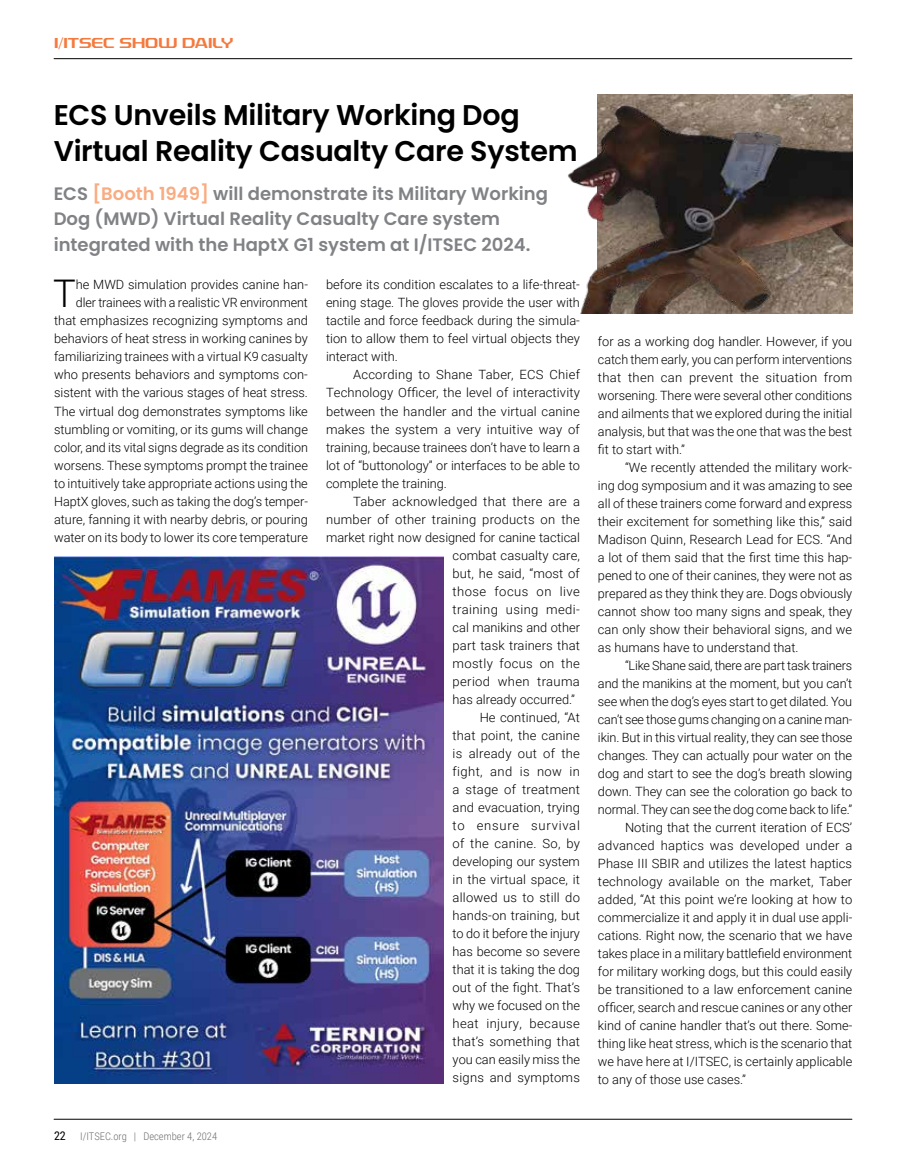
<style>
.page{position:relative;width:906px;height:1176px;background:#fff}
.page>*{position:absolute;margin:0;border:0;box-sizing:border-box;transform-origin:0 0}
.t1{font:300 38.1px "Roboto";color:#000}
.t2{font:600 28.5px/36px "Poppins";letter-spacing:-.01em;color:#000}
.t3{font:600 18px/25.5px "Poppins";color:#808285}
.t4{font:14.55px "Rexlia Rg";color:#f47a3e}
.t5{font:300 12.75px/18px "Roboto";color:#000;text-align:justify}
.t6{font:300 12.75px "Roboto";letter-spacing:.02em;color:#000}
.t7{font:300 12.75px "Roboto";letter-spacing:.03em;color:#000}
.t8{font:300 12.75px "Roboto";letter-spacing:.035em;color:#000}
.t9{font:300 12.75px "Roboto";letter-spacing:.025em;color:#000}
.t10{font:300 12.75px "Roboto";letter-spacing:.055em;color:#000}
.t11{font:12px "Roboto Condensed";color:#000}
.t12{font:300 10.5px "Roboto Condensed";color:#6d6e71}
.s1{color:#f9ab81}
</style>
<div class="page">
<hr style="left:54px;top:58px;width:797px;height:1px;background:#000">
<hr style="left:54px;top:1118px;width:797px;height:1px;background:#000">
<img style="left:54px;top:556px;width:389px;height:526px">
<img style="left:568px;top:94px;width:283px;height:219px">
<p class="t4" style="left:54px;top:34px;width:181px">I/ITSEC SHOW DAILY</p>
<h2 class="t2" style="left:54px;top:97px;width:525px">ECS Unveils Military Working Dog<br>Virtual Reality Casualty Care System</h2>
<h3 class="t3" style="left:54px;top:180px;width:495px">ECS <span class="s1">[Booth 1949]</span> will demonstrate its Military Working<br>Dog (MWD) Virtual Reality Casualty Care system integrated with the HaptX G1 system at I/ITSEC 2024.</h3>
<p class="t5" style="left:54px;top:275px;width:255px;text-align:right">he MWD simulation provides canine han&shy;dler trainees with a realistic VR environment that emphasizes recognizing symptoms and behaviors of heat stress in working canines by familiarizing trainees with a virtual K9 casualty who presents behaviors and symptoms con&shy;sistent with the various stages of heat stress.<br>The virtual dog demonstrates symptoms like stumbling or vomiting, or its gums will change color, and its vital signs degrade as its condition worsens. These symptoms prompt the trainee to intuitively take appropriate actions using the HaptX gloves, such as taking the dog’s temper&shy;ature, fanning it with nearby debris, or pouring water on its body to lower its core temperature</p>
<p class="t5" style="left:326px;top:275px;width:255px">before its condition escalates to a life-threat&shy;ening stage. The gloves provide the user with tactile and force feedback during the simula&shy;tion to allow them to feel virtual objects they interact with.</p>
<h1 class="t1" style="left:53px;top:267px;width:24px">T</h1>
<p class="t5" style="left:326px;top:365px;width:255px;text-indent:27px">According to Shane Taber, ECS Chief Technology Officer, the level of interactivity between the handler and the virtual canine makes the system a very intuitive way of training, because trainees don’t have to learn a lot of “buttonology” or interfaces to be able to complete the training.</p>
<p class="t6" style="left:353px;top:492px;width:228px">Taber acknowledged that there are a</p>
<p class="t6" style="left:326px;top:510px;width:255px">number of other training products on the</p>
<p class="t5" style="left:326px;top:527px;width:255px">market right now designed for canine tactical</p>
<p class="t5" style="left:452px;top:545px;width:129px">combat casualty care,</p>
<p class="t5" style="left:452px;top:563px;width:129px">but, he said, “most of</p>
<p class="t8" style="left:452px;top:582px;width:129px">those focus on live</p>
<p class="t7" style="left:452px;top:600px;width:129px">training using medi-</p>
<p class="t5" style="left:452px;top:617px;width:129px">cal manikins and other</p>
<p class="t5" style="left:452px;top:635px;width:129px">part task trainers that</p>
<p class="t9" style="left:452px;top:654px;width:129px">mostly focus on the</p>
<p class="t7" style="left:452px;top:672px;width:129px">period when trauma</p>
<p class="t5" style="left:452px;top:689px;width:124px">has already occurred.”</p>
<p class="t5" style="left:479px;top:707px;width:102px">He continued, “At</p>
<p class="t5" style="left:452px;top:725px;width:129px">that point, the canine</p>
<p class="t6" style="left:452px;top:744px;width:129px">is already out of the</p>
<p class="t7" style="left:452px;top:762px;width:129px">fight, and is now in</p>
<p class="t6" style="left:452px;top:780px;width:129px">a stage of treatment</p>
<p class="t5" style="left:452px;top:797px;width:129px">and evacuation, trying</p>
<p class="t10" style="left:452px;top:816px;width:129px">to ensure survival</p>
<p class="t5" style="left:452px;top:833px;width:129px">of the canine. So, by</p>
<p class="t5" style="left:452px;top:851px;width:129px">developing our system</p>
<p class="t5" style="left:452px;top:869px;width:129px">in the virtual space, it</p>
<p class="t5" style="left:452px;top:887px;width:129px">allowed us to still do</p>
<p class="t5" style="left:452px;top:905px;width:129px">hands-on training, but</p>
<p class="t5" style="left:452px;top:923px;width:129px">to do it before the injury</p>
<p class="t5" style="left:452px;top:941px;width:129px">has become so severe</p>
<p class="t5" style="left:452px;top:959px;width:129px">that it is taking the dog</p>
<p class="t5" style="left:452px;top:977px;width:129px">out of the fight. That’s</p>
<p class="t5" style="left:452px;top:995px;width:129px">why we focused on the</p>
<p class="t7" style="left:452px;top:1014px;width:129px">heat injury, because</p>
<p class="t5" style="left:452px;top:1031px;width:129px">that’s something that</p>
<p class="t5" style="left:452px;top:1049px;width:129px">you can easily miss the</p>
<p class="t5" style="left:452px;top:1067px;width:129px">signs and symptoms</p>
<p class="t11" style="left:54px;top:1126px;width:13px">22</p>
<p class="t12" style="left:80px;top:1128px;width:138px">I/ITSEC.org | December 4, 2024</p>
<p class="t5" style="left:597px;top:331px;width:256px">for as a working dog handler. However, if you catch them early, you can perform interventions that then can prevent the situation from worsening. There were several other conditions and ailments that we explored during the initial analysis, but that was the one that was the best fit to start with.”</p>
<p class="t5" style="left:597px;top:457px;width:256px;text-indent:27px">“We recently attended the military work&shy;ing dog symposium and it was amazing to see all of these trainers come forward and express their excitement for something like this,” said Madison Quinn, Research Lead for ECS. “And a lot of them said that the first time this hap&shy;pened to one of their canines, they were not as prepared as they think they are. Dogs obviously cannot show too many signs and speak, they can only show their behavioral signs, and we as humans have to understand that.</p>
<p class="t5" style="left:624px;top:655px;width:229px">“Like Shane said, there are part task trainers</p>
<p class="t5" style="left:597px;top:673px;width:256px">and the manikins at the moment, but you can’t</p>
<p class="t5" style="left:597px;top:691px;width:255px">see when the dog’s eyes start to get dilated. You</p>
<p class="t5" style="left:597px;top:709px;width:256px">can’t see those gums changing on a canine man-</p>
<p class="t5" style="left:597px;top:727px;width:256px">ikin. But in this virtual reality, they can see those</p>
<p class="t5" style="left:597px;top:745px;width:256px">changes. They can actually pour water on the</p>
<p class="t5" style="left:597px;top:763px;width:255px">dog and start to see the dog’s breath slowing</p>
<p class="t5" style="left:597px;top:781px;width:255px">down. They can see the coloration go back to</p>
<p class="t5" style="left:597px;top:799px;width:256px">normal. They can see the dog come back to life.”</p>
<p class="t5" style="left:624px;top:817px;width:229px">Noting that the current iteration of ECS’</p>
<p class="t6" style="left:597px;top:836px;width:256px">advanced haptics was developed under a</p>
<p class="t5" style="left:597px;top:853px;width:255px">Phase III SBIR and utilizes the latest haptics</p>
<p class="t5" style="left:597px;top:871px;width:256px">technology available on the market, Taber</p>
<p class="t5" style="left:597px;top:889px;width:256px">added, “At this point we’re looking at how to</p>
<p class="t5" style="left:597px;top:907px;width:256px">commercialize it and apply it in dual use appli-</p>
<p class="t5" style="left:597px;top:925px;width:256px">cations. Right now, the scenario that we have</p>
<p class="t5" style="left:597px;top:943px;width:256px">takes place in a military battlefield environment</p>
<p class="t5" style="left:597px;top:961px;width:256px">for military working dogs, but this could easily</p>
<p class="t5" style="left:597px;top:979px;width:255px">be transitioned to a law enforcement canine</p>
<p class="t5" style="left:597px;top:997px;width:256px">officer, search and rescue canines or any other</p>
<p class="t5" style="left:597px;top:1015px;width:256px">kind of canine handler that’s out there. Some-</p>
<p class="t5" style="left:597px;top:1033px;width:256px">thing like heat stress, which is the scenario that</p>
<p class="t5" style="left:597px;top:1051px;width:256px">we have here at I/ITSEC, is certainly applicable</p>
<p class="t5" style="left:597px;top:1069px;width:149px">to any of those use cases.”</p>
</div>
